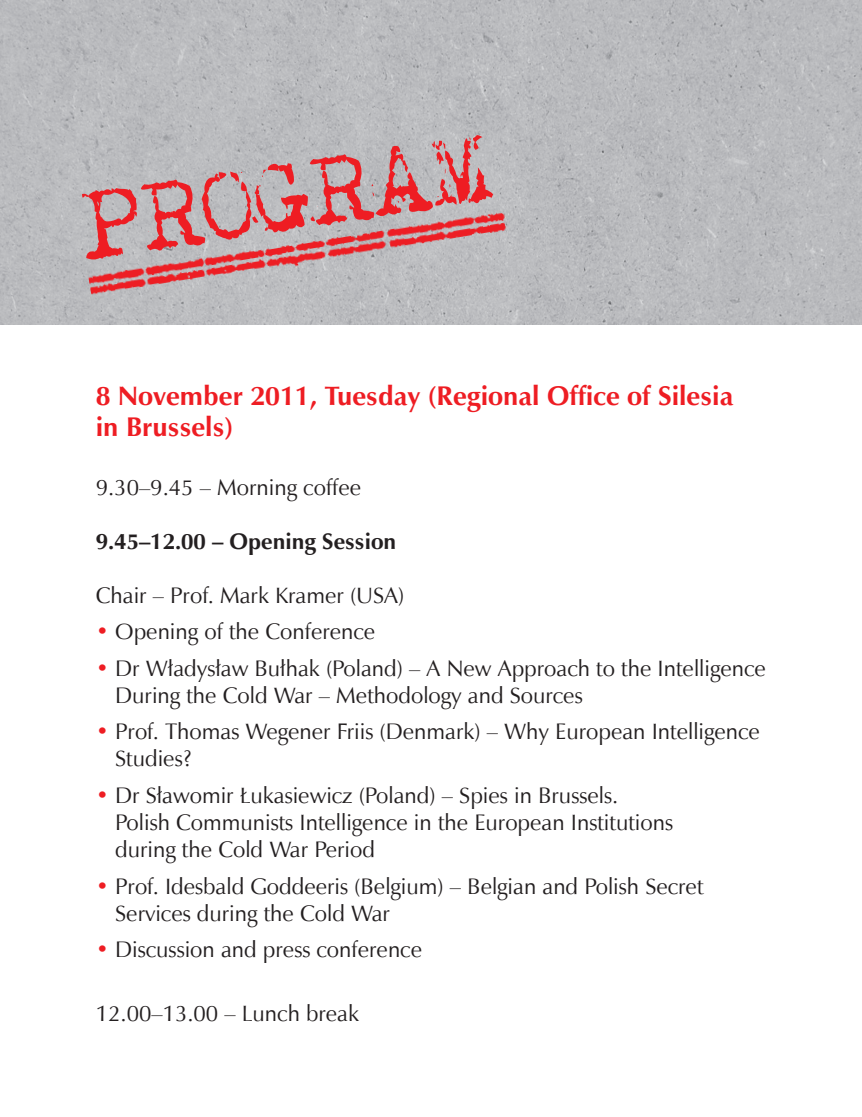
<style>
.page{position:relative;width:862px;height:1117px;background:#fff}
.page>*{position:absolute;margin:0;border:0;box-sizing:border-box;transform-origin:0 0}
.t1{font:700 27px/31.5px "Zapf Humnst EU";color:#ee1d23}
.t2{font:22.5px/27px "Zapf Humnst EU";color:#231f20}
.t3{font:700 22.5px "Zapf Humnst EU";color:#231f20}
.s1{color:#ee1d23}
</style>
<div class="page">
<img style="left:0;top:0;width:861px;height:324px">
<img style="left:85px;top:190px;width:429px;height:124px">
<svg style="left:82px;top:135px;width:411px;height:125px;fill:#bdbabd"></svg>
<p class="t1" style="left:96px;top:381px;width:638px">8 November 2011, Tuesday (Regional Office of Silesia in Brussels)</p>
<p class="t2" style="left:96px;top:473px;width:267px">9.30–9.45 – Morning coffee</p>
<p class="t3" style="left:96px;top:527px;width:302px">9.45–12.00 – Opening Session</p>
<p class="t2" style="left:96px;top:581px;width:310px">Chair – Prof. Mark Kramer (USA)</p>
<p class="t2" style="left:96px;top:618px;width:281px"><span class="s1">•</span> Opening of the Conference</p>
<p class="t2" style="left:115px;top:654px;width:651px;text-indent:-19px"><span class="s1">•</span> Dr Władysław Bułhak (Poland) – A New Approach to the Intelligence<br>During the Cold War – Methodology and Sources</p>
<p class="t2" style="left:115px;top:718px;width:646px;text-indent:-19px"><span class="s1">•</span> Prof. Thomas Wegener Friis (Denmark) – Why European Intelligence<br>Studies?</p>
<p class="t2" style="left:115px;top:781px;width:559px;text-indent:-19px"><span class="s1">•</span> Dr Sławomir Łukasiewicz (Poland) – Spies in Brussels.<br>Polish Communists Intelligence in the European Institutions during the Cold War Period</p>
<p class="t2" style="left:115px;top:872px;width:589px;text-indent:-19px"><span class="s1">•</span> Prof. Idesbald Goddeeris (Belgium) – Belgian and Polish Secret<br>Services during the Cold War</p>
<p class="t2" style="left:96px;top:935px;width:328px"><span class="s1">•</span> Discussion and press conference</p>
<p class="t2" style="left:96px;top:999px;width:265px">12.00–13.00 – Lunch break</p>
</div>
